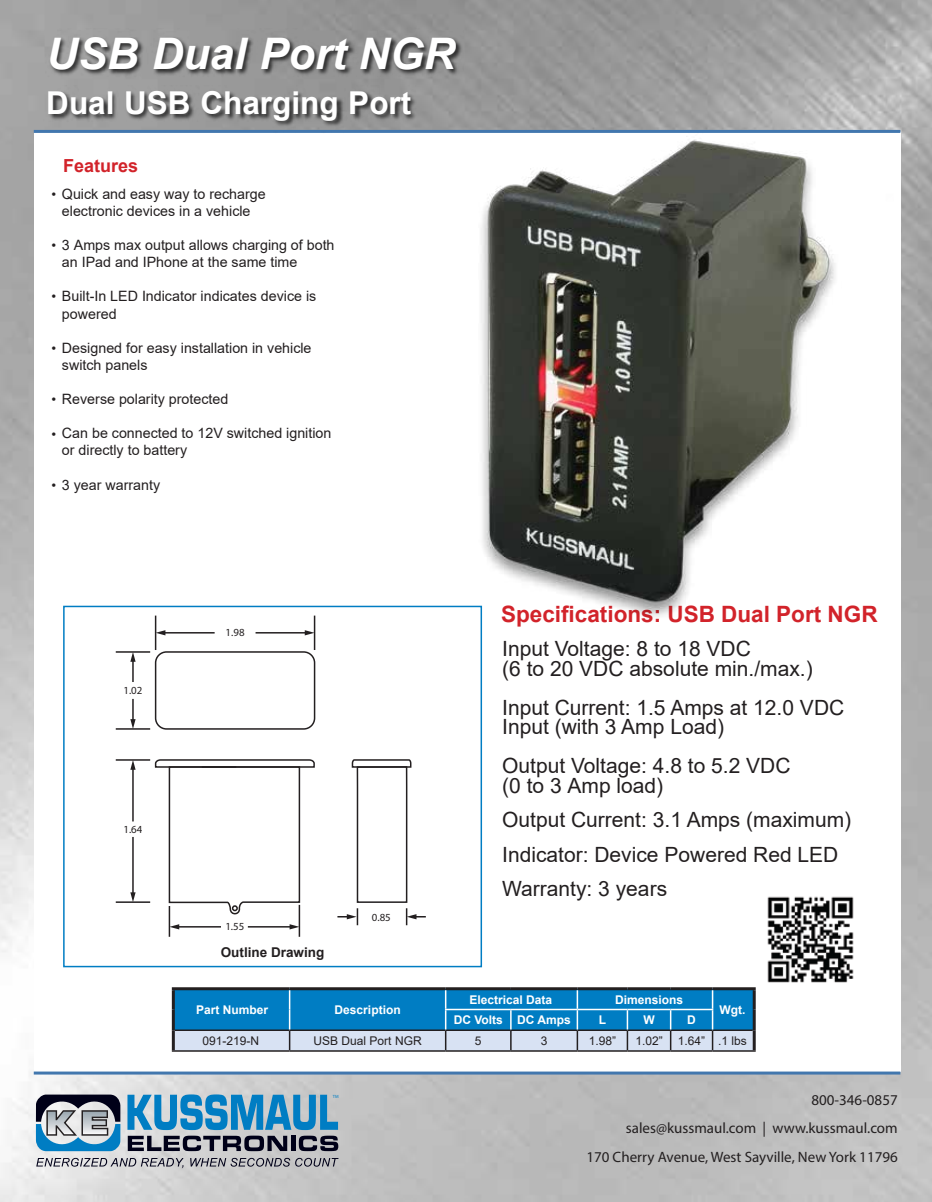
<style>
.page{position:relative;width:932px;height:1202px;background:#fff}
.page>*{position:absolute;margin:0;border:0;box-sizing:border-box;transform-origin:0 0}
.t1{font:italic 700 43.5px "Arial";color:#fff}
.t2{font:700 31.5px "Arial";color:#fff}
.t3{font:700 22.5px "Arial";color:#d2232a}
.t4{font:21px/19.5px "Arial";color:#231f20}
.t5{font:700 18px "Arial";color:#d2232a}
.t6{font:15px/28.5px "Myriad Pro";color:#231f20;text-align:right}
.t7{font:14.25px/17.1px "Arial";color:#231f20}
.t8{font:700 13.5px "Arial";color:#231f20}
.t9{font:700 12px "Arial";color:#fff}
.t10{font:12px "Arial";color:#231f20}
.t11{font:10.8px "Myriad Pro";color:#231f20}
.t12{font:4.5px "Myriad Pro";color:#007dc3}
.s1{font-size:13.5px}
</style>
<div class="page">
<img style="left:0;top:0;width:932px;height:1202px">
<div style="left:34px;top:132px;width:866px;height:940px;background:#fff"></div>
<hr style="left:34px;top:1071px;width:866px;height:3px;background:#4277ae">
<hr style="left:34px;top:130px;width:866px;height:3px;background:#4277ae">
<svg style="left:127px;top:1094px;width:211px;height:57px;background:#6492b0"></svg>
<svg style="left:36px;top:1157px;width:148px;height:11px;background:#a9a9ae"></svg>
<svg style="left:190px;top:1157px;width:148px;height:9px"></svg>
<svg style="left:36px;top:1094px;width:84px;height:57px;background:#718b9f"></svg>
<hr style="left:172px;top:1050px;width:117px;height:1px;background:#231f20">
<hr style="left:712px;top:1050px;width:43px;height:1px;background:#231f20">
<hr style="left:172px;top:987px;width:117px;height:3px;background:#231f20">
<hr style="left:172px;top:990px;width:3px;height:19px;background:#231f20">
<hr style="left:289px;top:987px;width:156px;height:3px;background:#231f20">
<hr style="left:172px;top:1009px;width:3px;height:21px;background:#231f20">
<hr style="left:445px;top:987px;width:66px;height:3px;background:#231f20">
<hr style="left:511px;top:987px;width:66px;height:3px;background:#231f20">
<hr style="left:577px;top:987px;width:50px;height:3px;background:#231f20">
<hr style="left:627px;top:987px;width:43px;height:3px;background:#231f20">
<hr style="left:670px;top:987px;width:42px;height:3px;background:#231f20">
<hr style="left:712px;top:987px;width:43px;height:3px;background:#231f20">
<hr style="left:752px;top:990px;width:3px;height:19px;background:#231f20">
<hr style="left:752px;top:1009px;width:3px;height:21px;background:#231f20">
<hr style="left:172px;top:1030px;width:3px;height:20px;background:#231f20">
<hr style="left:752px;top:1030px;width:3px;height:20px;background:#231f20">
<svg style="left:173px;top:988px;width:581px;height:63px;background:#4896c5"></svg>
<div style="left:63px;top:605px;width:419px;height:362px;border:2px solid #007dc3"></div>
<div style="left:155px;top:651px;width:160px;height:78px;border:2px solid #231f20;border-radius:11px"></div>
<svg style="left:154px;top:759px;width:161px;height:156px"></svg>
<hr style="left:116px;top:759px;width:34px;height:1px;background:#231f20">
<hr style="left:116px;top:901px;width:34px;height:2px;background:#231f20">
<hr style="left:132px;top:768px;width:2px;height:53px;background:#231f20">
<svg style="left:130px;top:760px;width:6px;height:9px"></svg>
<hr style="left:314px;top:615px;width:1px;height:35px;background:#231f20">
<hr style="left:155px;top:615px;width:1px;height:35px;background:#231f20">
<hr style="left:255px;top:632px;width:51px;height:1px;background:#231f20">
<svg style="left:305px;top:630px;width:9px;height:5px"></svg>
<hr style="left:132px;top:837px;width:2px;height:57px;background:#231f20">
<svg style="left:130px;top:892px;width:6px;height:10px"></svg>
<hr style="left:164px;top:632px;width:51px;height:1px;background:#231f20">
<svg style="left:156px;top:630px;width:9px;height:5px"></svg>
<hr style="left:116px;top:651px;width:34px;height:1px;background:#231f20">
<hr style="left:116px;top:728px;width:34px;height:1px;background:#231f20">
<hr style="left:132px;top:699px;width:2px;height:22px;background:#231f20">
<svg style="left:130px;top:719px;width:6px;height:10px"></svg>
<hr style="left:132px;top:660px;width:2px;height:22px;background:#231f20">
<svg style="left:130px;top:652px;width:6px;height:10px"></svg>
<hr style="left:298px;top:905px;width:2px;height:31px;background:#231f20">
<hr style="left:169px;top:906px;width:1px;height:30px;background:#231f20">
<hr style="left:248px;top:926px;width:43px;height:1px;background:#231f20">
<svg style="left:289px;top:924px;width:10px;height:5px"></svg>
<hr style="left:177px;top:926px;width:44px;height:1px;background:#231f20">
<svg style="left:170px;top:924px;width:9px;height:5px"></svg>
<svg style="left:337px;top:759px;width:89px;height:166px"></svg>
<hr style="left:202px;top:766px;width:34px;height:1px;background:#231f20">
<img style="left:767px;top:896px;width:87px;height:87px">
<img style="left:453px;top:125px;width:477px;height:497px">
<img style="left:45px;top:28px;width:419px;height:65px">
<img style="left:44px;top:86px;width:394px;height:47px">
<h1 class="t1" style="left:47px;top:24px;width:410px">USB Dual Port NGR</h1>
<h2 class="t2" style="left:46px;top:81px;width:366px">Dual USB Charging Port</h2>
<p class="t5" style="left:63px;top:153px;width:77px">Features</p>
<p class="t7" style="left:52px;top:185px;width:215px;text-align:center"><span class="s1">•</span> Quick and easy way to recharge electronic devices in a vehicle</p>
<p class="t7" style="left:62px;top:236px;width:274px;text-indent:-10px"><span class="s1">•</span> 3 Amps max output allows charging of both an IPad and IPhone at the same time</p>
<p class="t7" style="left:62px;top:288px;width:256px;text-indent:-10px"><span class="s1">•</span> Built-In LED Indicator indicates device is powered</p>
<p class="t7" style="left:62px;top:339px;width:251px;text-indent:-10px"><span class="s1">•</span> Designed for easy installation in vehicle switch panels</p>
<p class="t7" style="left:52px;top:390px;width:178px"><span class="s1">•</span> Reverse polarity protected</p>
<p class="t7" style="left:62px;top:424px;width:271px;text-indent:-10px"><span class="s1">•</span> Can be connected to 12V switched ignition or directly to battery</p>
<p class="t7" style="left:52px;top:476px;width:110px"><span class="s1">•</span> 3 year warranty</p>
<p class="t11" style="left:123px;top:683px;width:20px">1.02</p>
<p class="t11" style="left:123px;top:822px;width:20px">1.64</p>
<p class="t11" style="left:225px;top:625px;width:20px">1.98</p>
<p class="t11" style="left:225px;top:920px;width:20px">1.55</p>
<p class="t8" style="left:221px;top:942px;width:105px">Outline Drawing</p>
<p class="t11" style="left:372px;top:910px;width:20px">0.85</p>
<p class="t9" style="left:196px;top:1001px;width:74px">Part Number</p>
<p class="t9" style="left:334px;top:1001px;width:68px">Description</p>
<h3 class="t3" style="left:501px;top:598px;width:378px">Specifications: USB Dual Port NGR</h3>
<h3 class="t4" style="left:502px;top:639px;width:312px">Input Voltage: 8 to 18 VDC<br>(6 to 20 VDC absolute min./max.)</h3>
<h3 class="t4" style="left:502px;top:697px;width:344px">Input Current: 1.5 Amps at 12.0 VDC<br>Input (with 3 Amp Load)</h3>
<h3 class="t4" style="left:502px;top:756px;width:290px">Output Voltage: 4.8 to 5.2 VDC (0 to 3 Amp load)</h3>
<h3 class="t4" style="left:502px;top:802px;width:350px;line-height:34.5px">Output Current: 3.1 Amps (maximum)<br>Indicator: Device Powered Red LED<br>Warranty: 3 years</h3>
<p class="t9" style="left:469px;top:990px;width:84px">Electrical Data</p>
<p class="t9" style="left:615px;top:990px;width:70px">Dimensions</p>
<p class="t9" style="left:453px;top:1011px;width:119px">DC Volts DC Amps</p>
<p class="t9" style="left:598px;top:1011px;width:9px">L</p>
<p class="t9" style="left:643px;top:1011px;width:13px">W</p>
<p class="t9" style="left:687px;top:1011px;width:10px">D</p>
<p class="t9" style="left:719px;top:1001px;width:27px">Wgt.</p>
<p class="t10" style="left:202px;top:1032px;width:58px">091-219-N</p>
<p class="t10" style="left:313px;top:1032px;width:110px">USB Dual Port NGR</p>
<p class="t10" style="left:475px;top:1032px;width:8px">5</p>
<p class="t10" style="left:541px;top:1032px;width:8px">3</p>
<p class="t10" style="left:588px;top:1032px;width:29px">1.98”</p>
<p class="t10" style="left:635px;top:1032px;width:29px">1.02”</p>
<p class="t10" style="left:678px;top:1032px;width:71px">1.64” .1 lbs</p>
<p class="t12" style="left:333px;top:1093px;width:7px">TM</p>
<p class="t6" style="left:586px;top:1085px;width:313px">800-346-0857<br>sales@kussmaul.com | www.kussmaul.com<br>170 Cherry Avenue, West Sayville, New York 11796</p>
</div>
